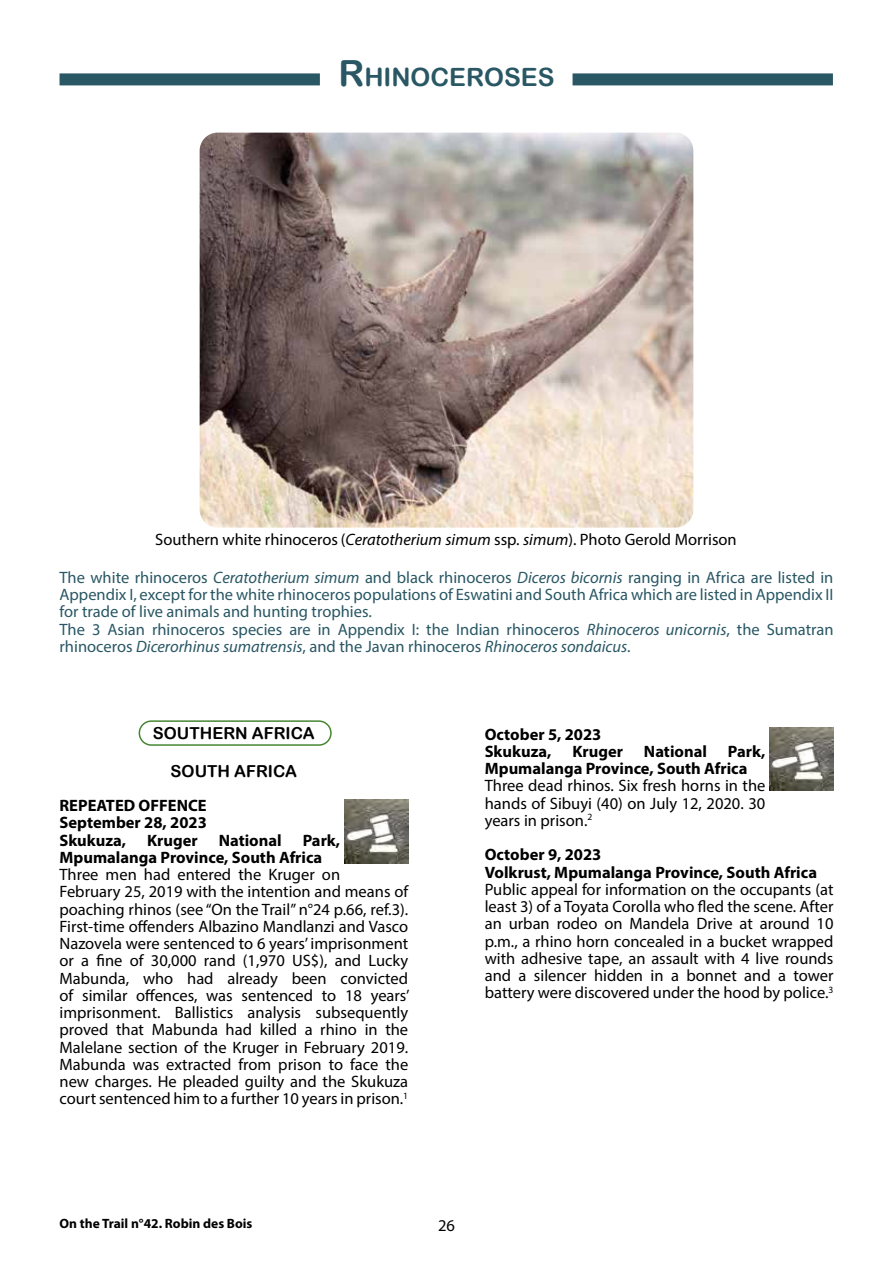
<style>
.page{position:relative;width:893px;height:1263px;background:#fff}
.page>*{position:absolute;margin:0;border:0;box-sizing:border-box;transform-origin:0 0}
.t1{font:25.2px "Arial Rounded MT Bold";color:#295764}
.t2{font:16.5px/17.2px "Myriad Pro";color:#000;text-align:justify}
.t3{font:16.5px/17.2px "Myriad Pro";color:#295764}
.t4{font:700 16.5px/17.2px "Myriad Pro";color:#000}
.t5{font:16.5px "Arial Rounded MT Bold";color:#000}
.t6{font:700 13.5px "Myriad Pro";color:#000}
.s1{font-size:36px}
.s2{font-style:italic}
</style>
<div class="page">
<img style="left:200px;top:133px;width:493px;height:395px">
<img style="left:344px;top:799px;width:64px;height:64px">
<div style="left:139px;top:720px;width:193px;height:26px;border:2px solid #458631;border-radius:12px"></div>
<img style="left:770px;top:727px;width:63px;height:64px">
<div style="left:60px;top:73px;width:260px;height:12px;background:#295764"></div>
<div style="left:573px;top:73px;width:260px;height:12px;background:#295764"></div>
<h1 class="t1" style="left:338px;top:62px;width:218px"><span class="s1">R</span>HINOCEROSES</h1>
<p class="t2" style="left:155px;top:530px;width:583px">Southern white rhinoceros (<span class="s2">Ceratotherium simum</span> ssp. <span class="s2">simum</span>). Photo Gerold Morrison</p>
<p class="t3" style="left:60px;top:568px;width:775px">The white rhinoceros <span class="s2">Ceratotherium simum</span> and black rhinoceros <span class="s2">Diceros bicornis</span> ranging in Africa are listed in Appendix I, except for the white rhinoceros populations of Eswatini and South Africa which are listed in Appendix II for trade of live animals and hunting trophies.<br>The 3 Asian rhinoceros species are in Appendix I: the Indian rhinoceros <span class="s2">Rhinoceros unicornis</span>, the Sumatran rhinoceros <span class="s2">Dicerorhinus sumatrensis</span>, and the Javan rhinoceros <span class="s2">Rhinoceros sondaicus</span>.</p>
<p class="t5" style="left:153px;top:723px;width:163px">SOUTHERN AFRICA</p>
<p class="t5" style="left:171px;top:761px;width:128px">SOUTH AFRICA</p>
<p class="t4" style="left:60px;top:796px;width:149px;text-align:justify">REPEATED OFFENCE September 28, 2023<br>Skukuza,</p>
<p class="t4" style="left:60px;top:831px;width:282px;text-indent:243px">Park,<br>Mpumalanga Province, South Africa</p>
<p class="t2" style="left:60px;top:866px;width:352px;text-align:left">Three men had entered the Kruger on<br>February 25, 2019 with the intention and means of poaching rhinos (see “On the Trail” n°24 p.66, ref.3).<br>First-time offenders Albazino Mandlanzi and Vasco Nazovela were sentenced to 6 years’ imprisonment or a fine of 30,000 rand (1,970 US$), and Lucky Mabunda, who had already been convicted of similar offences, was sentenced to 18 years’ imprisonment. Ballistics analysis subsequently proved that Mabunda had killed a rhino in the Malelane section of the Kruger in February 2019.<br>Mabunda was extracted from prison to face the new charges. He pleaded guilty and the Skukuza court sentenced him to a further 10 years in prison.<sup>1</sup></p>
<p class="t4" style="left:147px;top:831px;width:52px">Kruger</p>
<p class="t4" style="left:219px;top:831px;width:64px">National</p>
<p class="t4" style="left:485px;top:725px;width:118px">October 5, 2023<br>Skukuza,</p>
<p class="t4" style="left:485px;top:742px;width:282px;text-indent:243px">Park,<br>Mpumalanga Province, South Africa</p>
<p class="t2" style="left:485px;top:777px;width:282px">Three dead rhinos. Six fresh horns in the hands of Sibuyi (40) on July 12, 2020. 30 years in prison.<sup>2</sup></p>
<p class="t4" style="left:485px;top:845px;width:334px">October 9, 2023<br>Volkrust, Mpumalanga Province, South Africa</p>
<p class="t2" style="left:485px;top:880px;width:350px">Public appeal for information on the occupants (at least 3) of a Toyata Corolla who fled the scene. After an urban rodeo on Mandela Drive at around 10 p.m., a rhino horn concealed in a bucket wrapped with adhesive tape, an assault with 4 live rounds and a silencer hidden in a bonnet and a tower battery were discovered under the hood by police.<sup>3</sup></p>
<p class="t4" style="left:572px;top:742px;width:52px">Kruger</p>
<p class="t4" style="left:644px;top:742px;width:64px">National</p>
<p class="t6" style="left:60px;top:1215px;width:194px">On the Trail n°42. Robin des Bois</p>
<p class="t2" style="left:438px;top:1216px;width:18px">26</p>
</div>
